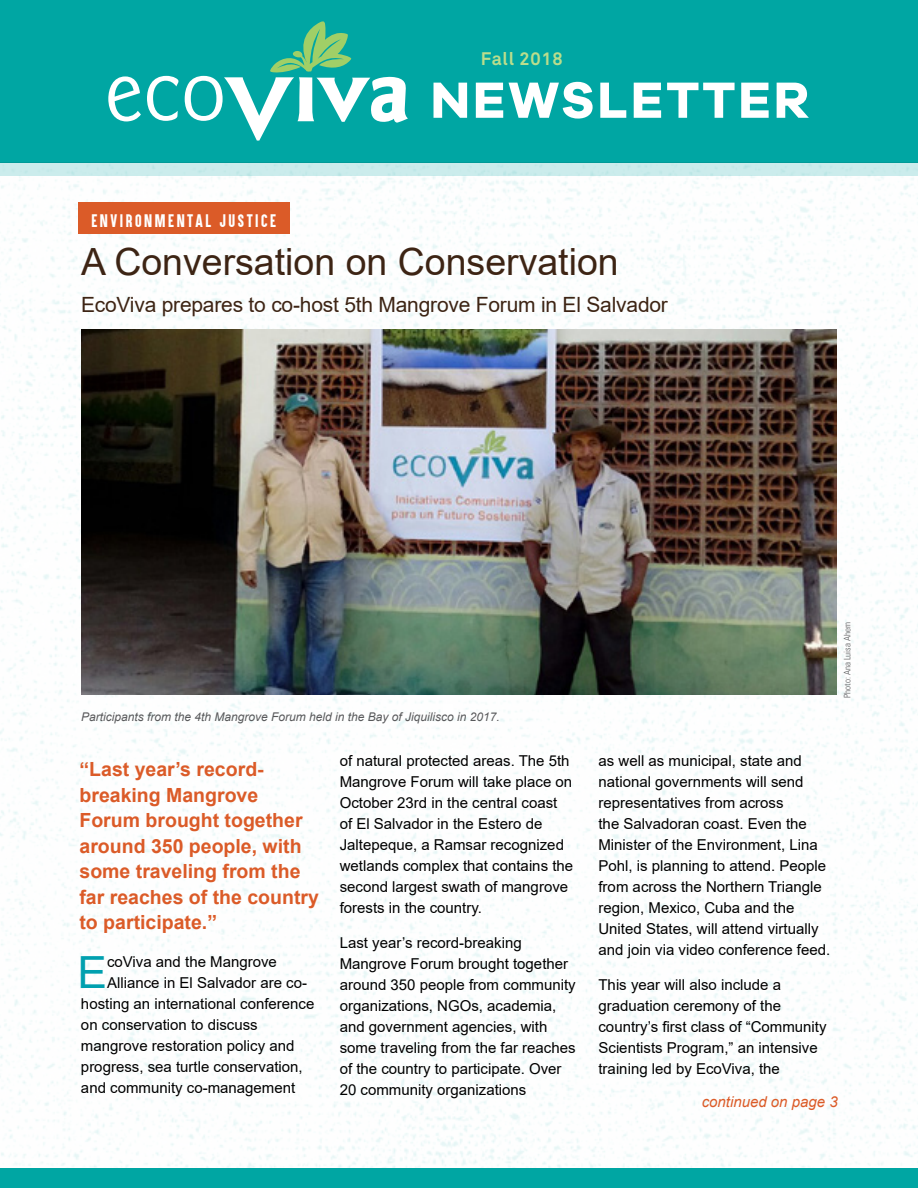
<style>
.page{position:relative;width:918px;height:1188px;background:#fff}
.page>*{position:absolute;margin:0;border:0;box-sizing:border-box;transform-origin:0 0}
.t1{font:700 52.5px "Galano Grotesque Alt DEMO";letter-spacing:.05em;color:#fff}
.t2{font:44.4px "Arial";color:#00a0af}
.t3{font:37.5px "Arial";color:#3d2414}
.t4{font:21px "Arial";letter-spacing:-.01em;color:#3d2414}
.t5{font:700 19.5px/25.5px "Arial";color:#db5b28}
.t6{font:700 18px "Akkurat";letter-spacing:.04em;color:#badd8c}
.t7{font:15px/21px "Arial";color:#000}
.t8{font:15px "Aku&Kamu";letter-spacing:.17em;color:#fff}
.t9{font:italic 15px "Arial";color:#db5b28}
.t10{font:italic 12px "Arial";color:#58595b}
.t11{font:300 condensed 9px "Univers LT";color:#58595b}
</style>
<div class="page">
<img style="left:0;top:176px;width:918px;height:992px">
<div style="left:0;top:0;width:918px;height:162px;background:#00a6a3"></div>
<svg style="left:108px;top:76px;width:33px;height:45px"></svg>
<svg style="left:147px;top:76px;width:31px;height:45px"></svg>
<svg style="left:185px;top:21px;width:223px;height:120px"></svg>
<div style="left:0;top:1168px;width:918px;height:20px;background:#00a6a3"></div>
<div style="left:0;top:162px;width:918px;height:14px;background:#cceded"></div>
<div style="left:78px;top:203px;width:212px;height:31px;background:#db5b28"></div>
<img style="left:81px;top:329px;width:756px;height:366px">
<p class="t6" style="left:481px;top:47px;width:83px">Fall 2018</p>
<p class="t8" style="left:91px;top:210px;width:186px">ENVIRONMENTAL JUSTICE</p>
<h1 class="t1" style="left:430px;top:77px;width:380px">NEWSLETTER</h1>
<h3 class="t3" style="left:81px;top:236px;width:539px">A Conversation on Conservation</h3>
<h3 class="t4" style="left:81px;top:291px;width:588px">EcoViva prepares to co-host 5th Mangrove Forum in El Salvador</h3>
<p class="t10" style="left:81px;top:709px;width:420px">Participants from the 4th Mangrove Forum held in the Bay of Jiquilisco in 2017.</p>
<p class="t11" style="left:842px;top:698px;width:77px;rotate:-90deg">Photo: Ana Luisa Ahern</p>
<h3 class="t5" style="left:80px;top:757px;width:241px">“Last year’s record&shy;breaking Mangrove<br>Forum brought together around 350 people, with some traveling from the far reaches of the country to participate.”</h3>
<h2 class="t2" style="left:77px;top:942px;width:31px">E</h2>
<p class="t7" style="left:107px;top:951px;width:171px">coViva and the Mangrove</p>
<p class="t7" style="left:107px;top:972px;width:202px">Alliance in El Salvador are co-</p>
<p class="t7" style="left:81px;top:993px;width:235px">hosting an international conference</p>
<p class="t7" style="left:81px;top:1014px;width:178px">on conservation to discuss</p>
<p class="t7" style="left:81px;top:1035px;width:215px">mangrove restoration policy and</p>
<p class="t7" style="left:81px;top:1056px;width:223px">progress, sea turtle conservation,</p>
<p class="t7" style="left:81px;top:1077px;width:216px">and community co-management</p>
<p class="t7" style="left:340px;top:750px;width:235px">of natural protected areas. The 5th<br>Mangrove Forum will take place on<br>October 23rd in the central coast of El Salvador in the Estero de<br>Jaltepeque, a Ramsar recognized wetlands complex that contains the second largest swath of mangrove forests in the country.</p>
<p class="t7" style="left:340px;top:932px;width:237px">Last year’s record-breaking<br>Mangrove Forum brought together around 350 people from community organizations, NGOs, academia, and government agencies, with some traveling from the far reaches of the country to participate. Over<br>20 community organizations</p>
<p class="t7" style="left:598px;top:750px;width:233px">as well as municipal, state and national governments will send representatives from across<br>the Salvadoran coast. Even the<br>Minister of the Environment, Lina<br>Pohl, is planning to attend. People from across the Northern Triangle region, Mexico, Cuba and the<br>United States, will attend virtually and join via video conference feed.</p>
<p class="t7" style="left:598px;top:974px;width:230px">This year will also include a graduation ceremony of the country’s first class of “Community<br>Scientists Program,” an intensive training led by EcoViva, the</p>
<p class="t9" style="left:702px;top:1092px;width:137px">continued on page 3</p>
</div>
